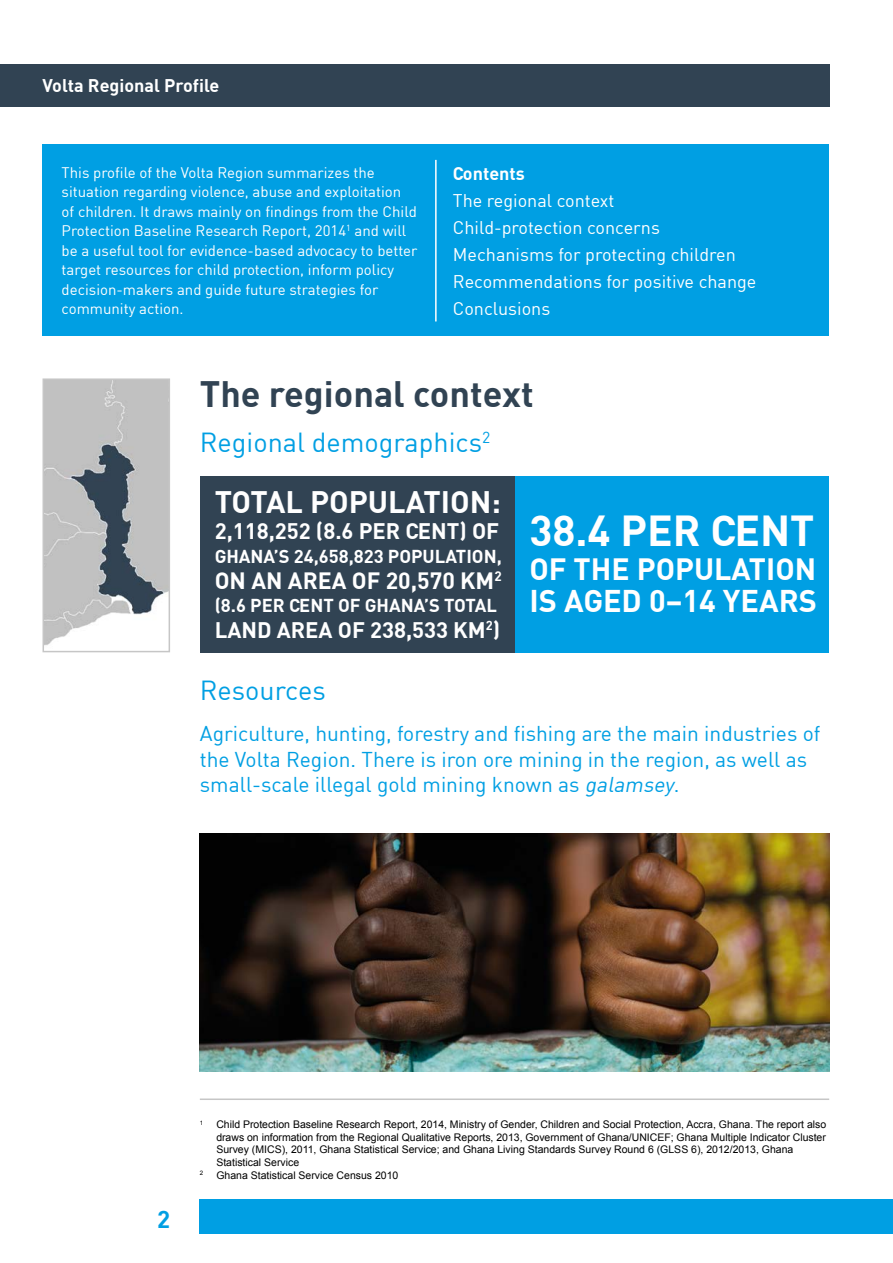
<style>
.page{position:relative;width:893px;height:1263px;background:#fff}
.page>*{position:absolute;margin:0;border:0;box-sizing:border-box;transform-origin:0 0}
.t1{font:700 42.45px "DINCE";color:#fff}
.t2{font:700 36px "DINCE";color:#314353}
.t3{font:700 30.75px "DINCE";color:#fff}
.t4{font:700 30.45px "DINCE";color:#fff}
.t5{font:700 30.15px "DINCE";color:#fff}
.t6{font:27px "DINCE";color:#009fe3}
.t7{font:700 24px "DINCE";color:#009fe3}
.t8{font:700 23.1px "DINCE";color:#fff}
.t9{font:700 22.05px "DINCE";color:#fff}
.t10{font:21px/25.2px "DINCE";color:#009fe3}
.t11{font:700 18.3px "DINCE";color:#fff}
.t12{font:18px/27px "DINCE";color:#fff}
.t13{font:700 18px "DINCE";color:#fff}
.t14{font:15px/19.5px "DINCE";color:#fff}
.t15{font:10.5px "Arial";color:#000}
.s1{font-style:italic}
</style>
<div class="page">
<div style="left:0;top:64px;width:829px;height:42px;background:#314353"></div>
<div style="left:43px;top:145px;width:786px;height:191px;background:#009fe3"></div>
<hr style="left:435px;top:160px;width:2px;height:161px;background:#fff">
<img style="left:46px;top:381px;width:121px;height:264px">
<div style="left:43px;top:378px;width:127px;height:274px;border:2px solid #c6c6c6"></div>
<div style="left:200px;top:1199px;width:693px;height:34px;background:#009fe3"></div>
<div style="left:514px;top:476px;width:315px;height:176px;background:#009fe3"></div>
<hr style="left:200px;top:1098px;width:629px;height:2px;background:#c6c6c6">
<div style="left:200px;top:476px;width:314px;height:176px;background:#314353"></div>
<img style="left:200px;top:833px;width:629px;height:238px">
<h3 class="t13" style="left:43px;top:73px;width:178px">Volta Regional Profile</h3>
<p class="t14" style="left:62px;top:162px;width:357px">This profile of the Volta Region summarizes the situation regarding violence, abuse and exploitation of children. It draws mainly on findings from the Child Protection Baseline Research Report, 2014<sup>1</sup> and will be a useful tool for evidence-based advocacy to better target resources for child protection, inform policy decision-makers and guide future strategies for community action.</p>
<h3 class="t13" style="left:453px;top:161px;width:74px">Contents</h3>
<h3 class="t12" style="left:453px;top:186px;width:305px">The regional context<br>Child-protection concerns<br>Mechanisms for protecting children<br>Recommendations for positive change<br>Conclusions</h3>
<h2 class="t2" style="left:200px;top:370px;width:335px">The regional context</h2>
<h3 class="t6" style="left:200px;top:425px;width:292px">Regional demographics<sup>2</sup></h3>
<h3 class="t4" style="left:215px;top:482px;width:287px">TOTAL POPULATION:</h3>
<h3 class="t9" style="left:215px;top:517px;width:286px">2,118,252 (8.6 PER CENT) OF</h3>
<h3 class="t11" style="left:215px;top:545px;width:289px">GHANA’S 24,658,823 POPULATION,</h3>
<h3 class="t8" style="left:215px;top:565px;width:288px">ON AN AREA OF 20,570 KM<sup>2</sup></h3>
<h3 class="t11" style="left:215px;top:593px;width:284px">(8.6 PER CENT OF GHANA’S TOTAL</h3>
<h3 class="t9" style="left:215px;top:615px;width:287px">LAND AREA OF 238,533 KM<sup>2</sup>)</h3>
<h1 class="t1" style="left:529px;top:503px;width:287px">38.4 PER CENT</h1>
<h3 class="t5" style="left:529px;top:549px;width:288px">OF THE POPULATION</h3>
<h3 class="t3" style="left:529px;top:580px;width:289px">IS AGED 0–14 YEARS</h3>
<h3 class="t6" style="left:200px;top:674px;width:127px">Resources</h3>
<h3 class="t10" style="left:200px;top:721px;width:622px">Agriculture, hunting, forestry and fishing are the main industries of the Volta Region. There is iron ore mining in the region, as well as small-scale illegal gold mining known as <span class="s1">galamsey</span>.</h3>
<h3 class="t7" style="left:157px;top:1203px;width:15px">2</h3>
<p class="t15" style="left:200px;top:1117px;width:628px"><sup>1</sup> Child Protection Baseline Research Report, 2014, Ministry of Gender, Children and Social Protection, Accra, Ghana. The report also</p>
<p class="t15" style="left:216px;top:1130px;width:611px">draws on information from the Regional Qualitative Reports, 2013, Government of Ghana/UNICEF; Ghana Multiple Indicator Cluster</p>
<p class="t15" style="left:216px;top:1142px;width:579px">Survey (MICS), 2011, Ghana Statistical Service; and Ghana Living Standards Survey Round 6 (GLSS 6), 2012/2013, Ghana</p>
<p class="t15" style="left:216px;top:1155px;width:84px">Statistical Service</p>
<p class="t15" style="left:200px;top:1168px;width:200px"><sup>2</sup> Ghana Statistical Service Census 2010</p>
</div>
